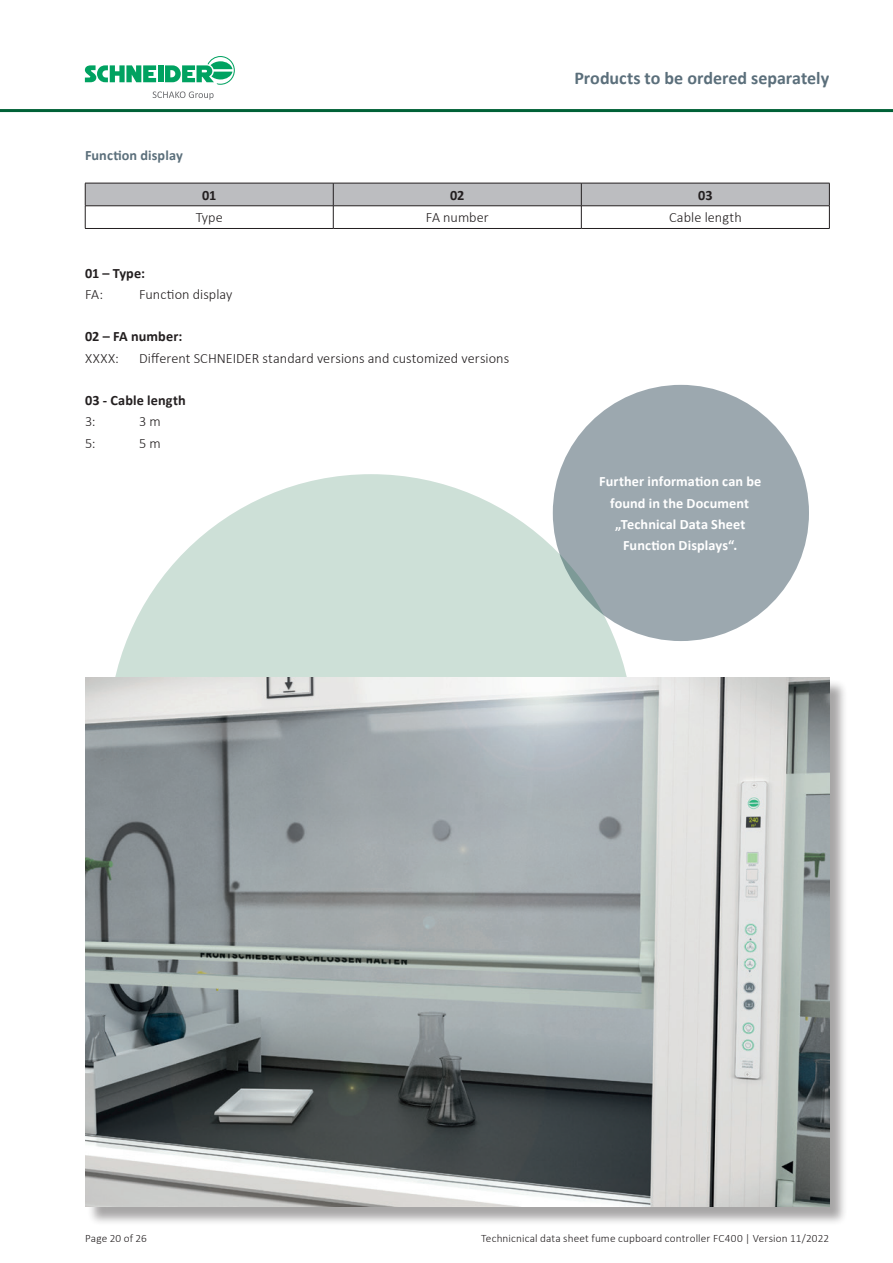
<style>
.page{position:relative;width:893px;height:1263px;background:#fff}
.page>*{position:absolute;margin:0;border:0;box-sizing:border-box;transform-origin:0 0}
.t1{font:700 18px "Calibri";color:#5b6f7b}
.t2{font:300 14.25px "Calibri";color:#231f20}
.t3{font:700 14.25px/21.3px "Calibri";letter-spacing:.005em;color:#fff;text-align:center}
.t4{font:700 14.25px "Calibri";letter-spacing:.01em;color:#231f20}
.t5{font:700 14.25px "Calibri";letter-spacing:.01em;color:#5b6f7b}
.t6{font:300 11.25px "Calibri";letter-spacing:.01em;color:#231f20}
</style>
<div class="page">
<svg style="left:153px;top:91px;width:61px;height:9px"></svg>
<div style="left:158px;top:65px;width:5px;height:17px;background:#00a261"></div>
<svg style="left:85px;top:65px;width:71px;height:17px"></svg>
<svg style="left:165px;top:56px;width:70px;height:29px"></svg>
<hr style="left:0;top:109px;width:893px;height:3px;background:#006137">
<svg style="left:85px;top:183px;width:745px;height:45px"></svg>
<hr style="left:85px;top:228px;width:248px;height:1px;background:#231f20">
<hr style="left:333px;top:228px;width:248px;height:1px;background:#231f20">
<hr style="left:581px;top:228px;width:249px;height:1px;background:#231f20">
<div style="left:553px;top:385px;width:256px;height:256px;background:#9ca8af;border-radius:50%"></div>
<div style="left:108px;top:474px;width:526px;height:525px;background:#cde0d7;border-radius:50%"></div>
<div style="left:87px;top:679px;width:761px;height:546px;background:#231f20;opacity:.4"></div>
<img style="left:85px;top:677px;width:744px;height:529px">
<p class="t1" style="left:574px;top:65px;width:256px">Products to be ordered separately</p>
<p class="t5" style="left:85px;top:145px;width:99px">Function display</p>
<p class="t4" style="left:202px;top:185px;width:16px">01</p>
<p class="t4" style="left:450px;top:185px;width:16px">02</p>
<p class="t4" style="left:698px;top:185px;width:16px">03</p>
<p class="t2" style="left:196px;top:209px;width:29px">Type</p>
<p class="t2" style="left:426px;top:209px;width:65px">FA number</p>
<p class="t2" style="left:669px;top:209px;width:74px">Cable length</p>
<p class="t4" style="left:85px;top:263px;width:61px">01 – Type:</p>
<p class="t2" style="left:85px;top:285px;width:20px">FA:</p>
<p class="t2" style="left:139px;top:285px;width:95px">Function display</p>
<p class="t4" style="left:85px;top:327px;width:99px">02 – FA number:</p>
<p class="t2" style="left:85px;top:349px;width:35px">XXXX:</p>
<p class="t2" style="left:139px;top:349px;width:372px">Different SCHNEIDER standard versions and customized versions</p>
<p class="t4" style="left:85px;top:390px;width:102px">03 ‐ Cable length</p>
<p class="t2" style="left:85px;top:413px;width:12px">3:</p>
<p class="t2" style="left:139px;top:413px;width:23px">3 m</p>
<p class="t2" style="left:85px;top:434px;width:12px">5:</p>
<p class="t2" style="left:139px;top:434px;width:23px">5 m</p>
<p class="t3" style="left:599px;top:471px;width:163px">Further information can be found in the Document „Technical Data Sheet<br>Function Displays“.</p>
<p class="t6" style="left:85px;top:1231px;width:63px">Page 20 of 26</p>
<p class="t6" style="left:481px;top:1231px;width:350px">Technicnical data sheet fume cupboard controller FC400 | Version 11/2022</p>
</div>
